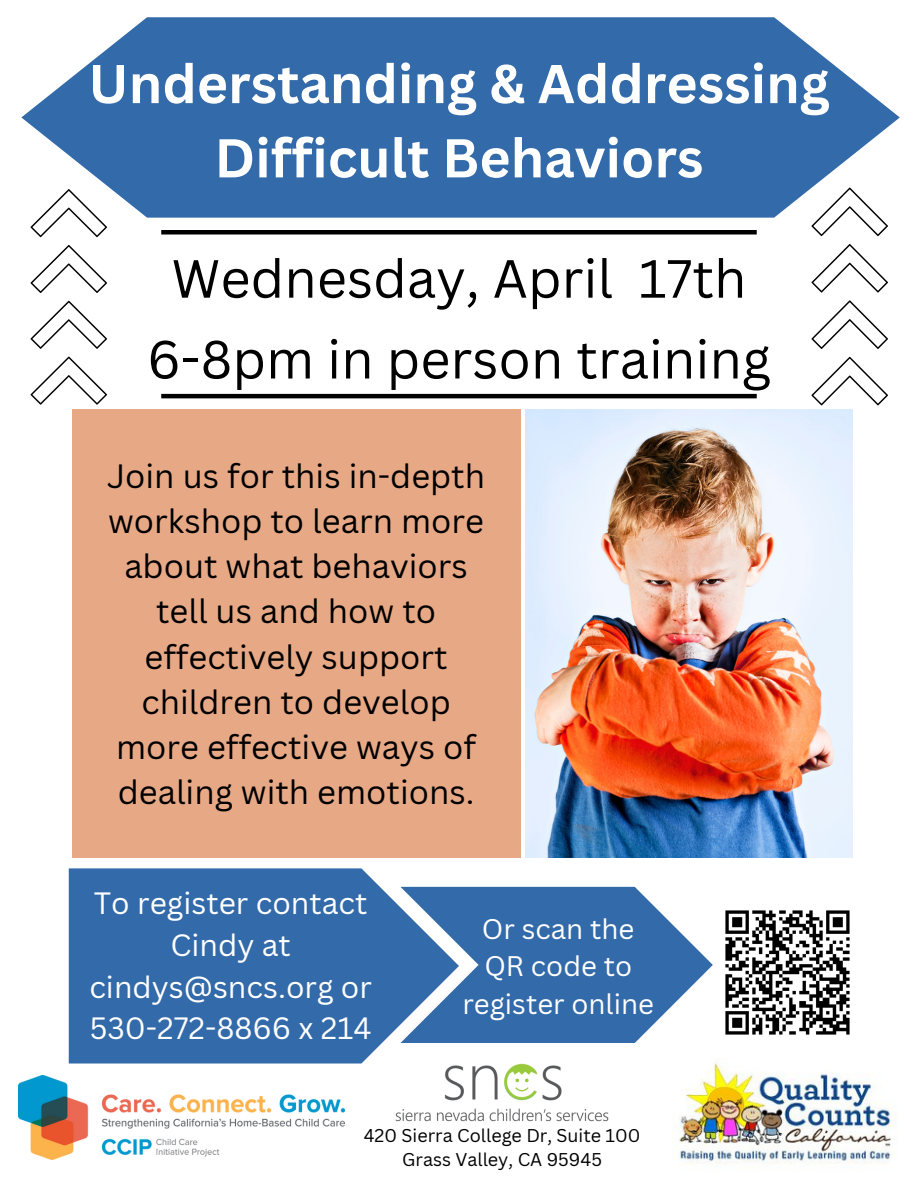
<style>
.page{position:relative;width:918px;height:1188px;background:#fff}
.page>*{position:absolute;margin:0;border:0;box-sizing:border-box;transform-origin:0 0}
.t1{font:700 53.4px/74.2px "Canva Sans";color:#fff;text-align:center}
.t2{font:52.5px "Canva Sans";color:#000}
.t3{font:32.85px/45.2px "Canva Sans";color:#000;text-align:center}
.t4{font:30px/41.7px "Canva Sans";color:#fff;text-align:center}
.t5{font:27.6px/38px "Canva Sans";color:#fff;text-align:center}
.t6{font:18px "Canva Sans";color:#000}
</style>
<div class="page">
<img style="left:725px;top:910px;width:125px;height:125px">
<img style="left:526px;top:410px;width:326px;height:448px">
<img style="left:678px;top:1060px;width:216px;height:104px">
<img style="left:18px;top:1076px;width:326px;height:83px">
<img style="left:395px;top:1064px;width:214px;height:58px">
<div style="left:72px;top:410px;width:448px;height:448px;background:#e7a886"></div>
<svg style="left:21px;top:17px;width:879px;height:201px;background:#4c7cb3"></svg>
<div style="left:161px;top:230px;width:596px;height:5px;background:#000"></div>
<div style="left:69px;top:868px;width:390px;height:196px;background:#336aa9"></div>
<svg style="left:31px;top:189px;width:76px;height:48px"></svg>
<svg style="left:31px;top:245px;width:76px;height:48px"></svg>
<svg style="left:31px;top:301px;width:76px;height:48px"></svg>
<svg style="left:31px;top:357px;width:76px;height:48px"></svg>
<svg style="left:812px;top:188px;width:76px;height:48px"></svg>
<svg style="left:812px;top:244px;width:76px;height:49px"></svg>
<svg style="left:812px;top:300px;width:76px;height:49px"></svg>
<svg style="left:812px;top:357px;width:76px;height:48px"></svg>
<hr style="left:161px;top:394px;width:596px;height:4px;background:#000">
<svg style="left:400px;top:887px;width:313px;height:156px;fill:#336aa9"></svg>
<h3 class="t1" style="left:88px;top:45px;width:743px">Understanding &amp; Addressing<br>Difficult Behaviors</h3>
<h3 class="t2" style="left:171px;top:242px;width:577px">Wednesday, April 17th</h3>
<h4 class="t2" style="left:147px;top:322px;width:625px">6-8pm in person training</h4>
<p class="t3" style="left:107px;top:453px;width:380px">Join us for this in-depth workshop to learn more about what behaviors tell us and how to effectively support children to develop more effective ways of dealing with emotions.</p>
<p class="t4" style="left:89px;top:882px;width:284px">To register contact<br>Cindy at cindys@sncs.org or<br>530-272-8866 x 214</p>
<p class="t5" style="left:462px;top:909px;width:193px">Or scan the<br>QR code to register online</p>
<p class="t6" style="left:364px;top:1123px;width:278px">420 Sierra College Dr, Suite 100</p>
<p class="t6" style="left:402px;top:1147px;width:201px">Grass Valley, CA 95945</p>
</div>
